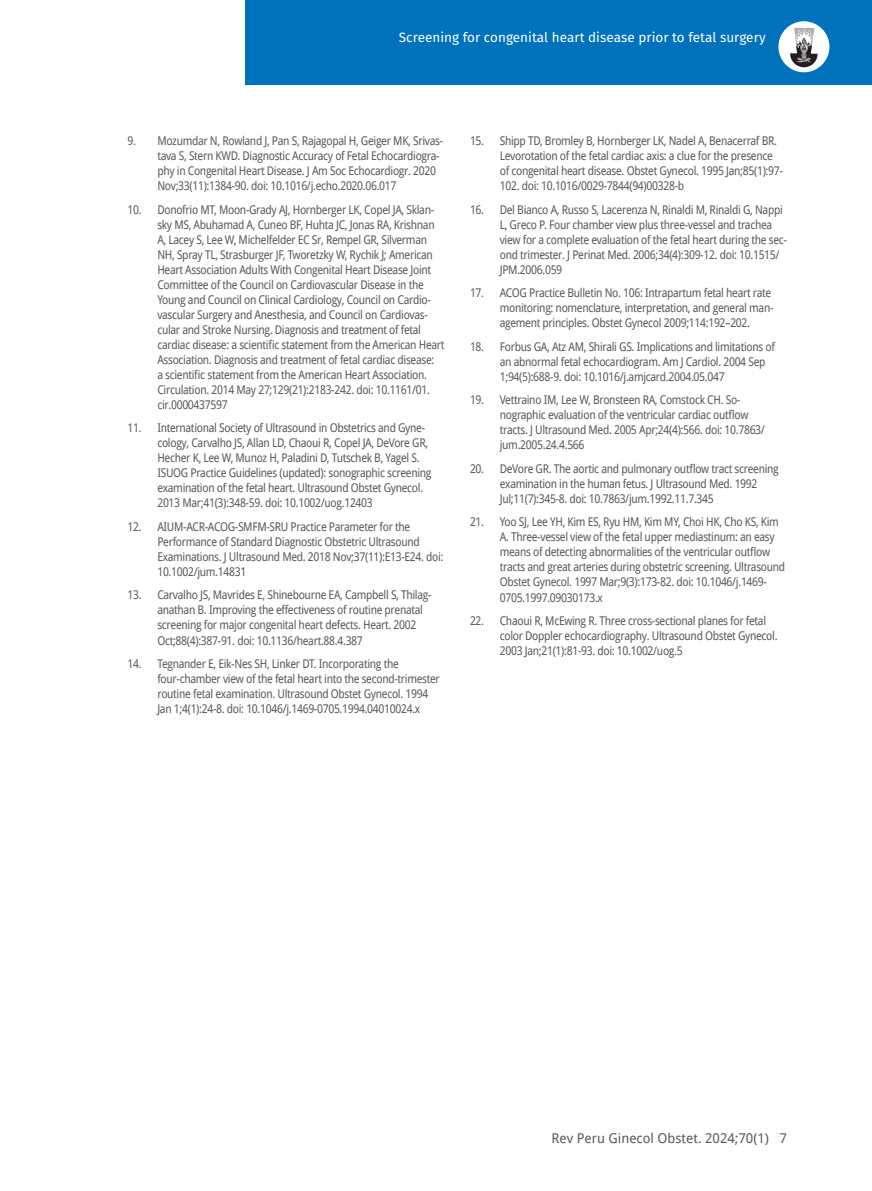
<style>
.page{position:relative;width:872px;height:1191px;background:#fff}
.page>*{position:absolute;margin:0;border:0;box-sizing:border-box;transform-origin:0 0}
.t1{font:13.5px "Fira Sans";color:#fff}
.t2{font:13.5px "Droid Sans";color:#57585a}
.t3{font:12px/15px "Droid Sans";letter-spacing:-.03em;color:#57585a;scale:.9 1}
</style>
<div class="page">
<div style="left:246px;top:0;width:626px;height:85px;background:#0072bc"></div>
<div style="left:778px;top:21px;width:51px;height:51px;background:#fff;border-radius:50%"></div>
<svg style="left:790px;top:28px;width:28px;height:40px"></svg>
<p class="t1" style="left:399px;top:28px;width:368px">Screening for congenital heart disease prior to fetal surgery</p>
<p class="t3" style="left:157px;top:133px;width:319px;text-indent:-30px">9. Mozumdar N, Rowland J, Pan S, Rajagopal H, Geiger MK, Srivas&shy;tava S, Stern KWD. Diagnostic Accuracy of Fetal Echocardiogra&shy;phy in Congenital Heart Disease. J Am Soc Echocardiogr. 2020<br>Nov;33(11):1384-90. doi: 10.1016/j.echo.2020.06.017</p>
<p class="t3" style="left:157px;top:202px;width:320px;text-indent:-30px">10. Donofrio MT, Moon-Grady AJ, Hornberger LK, Copel JA, Sklan&shy;sky MS, Abuhamad A, Cuneo BF, Huhta JC, Jonas RA, Krishnan A, Lacey S, Lee W, Michelfelder EC Sr, Rempel GR, Silverman NH, Spray TL, Strasburger JF, Tworetzky W, Rychik J; American Heart Association Adults With Congenital Heart Disease Joint Committee of the Council on Cardiovascular Disease in the Young and Council on Clinical Cardiology, Council on Cardio&shy;vascular Surgery and Anesthesia, and Council on Cardiovas&shy;cular and Stroke Nursing. Diagnosis and treatment of fetal cardiac disease: a scientific statement from the American Heart Association. Diagnosis and treatment of fetal cardiac disease:<br>a scientific statement from the American Heart Association.<br>Circulation. 2014 May 27;129(21):2183-242. doi: 10.1161/01. cir.0000437597</p>
<p class="t3" style="left:157px;top:420px;width:306px;text-indent:-30px">11. International Society of Ultrasound in Obstetrics and Gyne&shy;cology, Carvalho JS, Allan LD, Chaoui R, Copel JA, DeVore GR, Hecher K, Lee W, Munoz H, Paladini D, Tutschek B, Yagel S.<br>ISUOG Practice Guidelines (updated): sonographic screening examination of the fetal heart. Ultrasound Obstet Gynecol.<br>2013 Mar;41(3):348-59. doi: 10.1002/uog.12403</p>
<p class="t3" style="left:157px;top:519px;width:319px;text-indent:-30px">12. AIUM-ACR-ACOG-SMFM-SRU Practice Parameter for the Performance of Standard Diagnostic Obstetric Ultrasound Examinations. J Ultrasound Med. 2018 Nov;37(11):E13-E24. doi:<br>10.1002/jum.14831</p>
<p class="t3" style="left:157px;top:587px;width:306px;text-indent:-30px">13. Carvalho JS, Mavrides E, Shinebourne EA, Campbell S, Thilag&shy;anathan B. Improving the effectiveness of routine prenatal screening for major congenital heart defects. Heart. 2002<br>Oct;88(4):387-91. doi: 10.1136/heart.88.4.387</p>
<p class="t3" style="left:157px;top:656px;width:315px;text-indent:-30px">14. Tegnander E, Eik-Nes SH, Linker DT. Incorporating the four-chamber view of the fetal heart into the second-trimester routine fetal examination. Ultrasound Obstet Gynecol. 1994<br>Jan 1;4(1):24-8. doi: 10.1046/j.1469-0705.1994.04010024.x</p>
<p class="t3" style="left:500px;top:133px;width:316px;text-indent:-30px">15. Shipp TD, Bromley B, Hornberger LK, Nadel A, Benacerraf BR.<br>Levorotation of the fetal cardiac axis: a clue for the presence of congenital heart disease. Obstet Gynecol. 1995 Jan;85(1):97- 102. doi: 10.1016/0029-7844(94)00328-b</p>
<p class="t3" style="left:500px;top:202px;width:320px;text-indent:-30px">16. Del Bianco A, Russo S, Lacerenza N, Rinaldi M, Rinaldi G, Nappi L, Greco P. Four chamber view plus three-vessel and trachea view for a complete evaluation of the fetal heart during the sec&shy;ond trimester. J Perinat Med. 2006;34(4):309-12. doi: 10.1515/ JPM.2006.059</p>
<p class="t3" style="left:500px;top:285px;width:305px;text-indent:-30px">17. ACOG Practice Bulletin No. 106: Intrapartum fetal heart rate monitoring: nomenclature, interpretation, and general man&shy;agement principles. Obstet Gynecol 2009;114:192–202.</p>
<p class="t3" style="left:500px;top:339px;width:307px;text-indent:-30px">18. Forbus GA, Atz AM, Shirali GS. Implications and limitations of an abnormal fetal echocardiogram. Am J Cardiol. 2004 Sep<br>1;94(5):688-9. doi: 10.1016/j.amjcard.2004.05.047</p>
<p class="t3" style="left:500px;top:392px;width:296px;text-indent:-30px">19. Vettraino IM, Lee W, Bronsteen RA, Comstock CH. So&shy;nographic evaluation of the ventricular cardiac outflow tracts. J Ultrasound Med. 2005 Apr;24(4):566. doi: 10.7863/ jum.2005.24.4.566</p>
<p class="t3" style="left:500px;top:461px;width:311px;text-indent:-30px">20. DeVore GR. The aortic and pulmonary outflow tract screening examination in the human fetus. J Ultrasound Med. 1992<br>Jul;11(7):345-8. doi: 10.7863/jum.1992.11.7.345</p>
<p class="t3" style="left:500px;top:514px;width:319px;text-indent:-30px">21. Yoo SJ, Lee YH, Kim ES, Ryu HM, Kim MY, Choi HK, Cho KS, Kim A. Three-vessel view of the fetal upper mediastinum: an easy means of detecting abnormalities of the ventricular outflow tracts and great arteries during obstetric screening. Ultrasound Obstet Gynecol. 1997 Mar;9(3):173-82. doi: 10.1046/j.1469- 0705.1997.09030173.x</p>
<p class="t3" style="left:500px;top:613px;width:310px;text-indent:-30px">22. Chaoui R, McEwing R. Three cross-sectional planes for fetal color Doppler echocardiography. Ultrasound Obstet Gynecol.<br>2003 Jan;21(1):81-93. doi: 10.1002/uog.5</p>
<p class="t2" style="left:551px;top:1128px;width:237px">Rev Peru Ginecol Obstet. 2024;70(1) 7</p>
</div>
